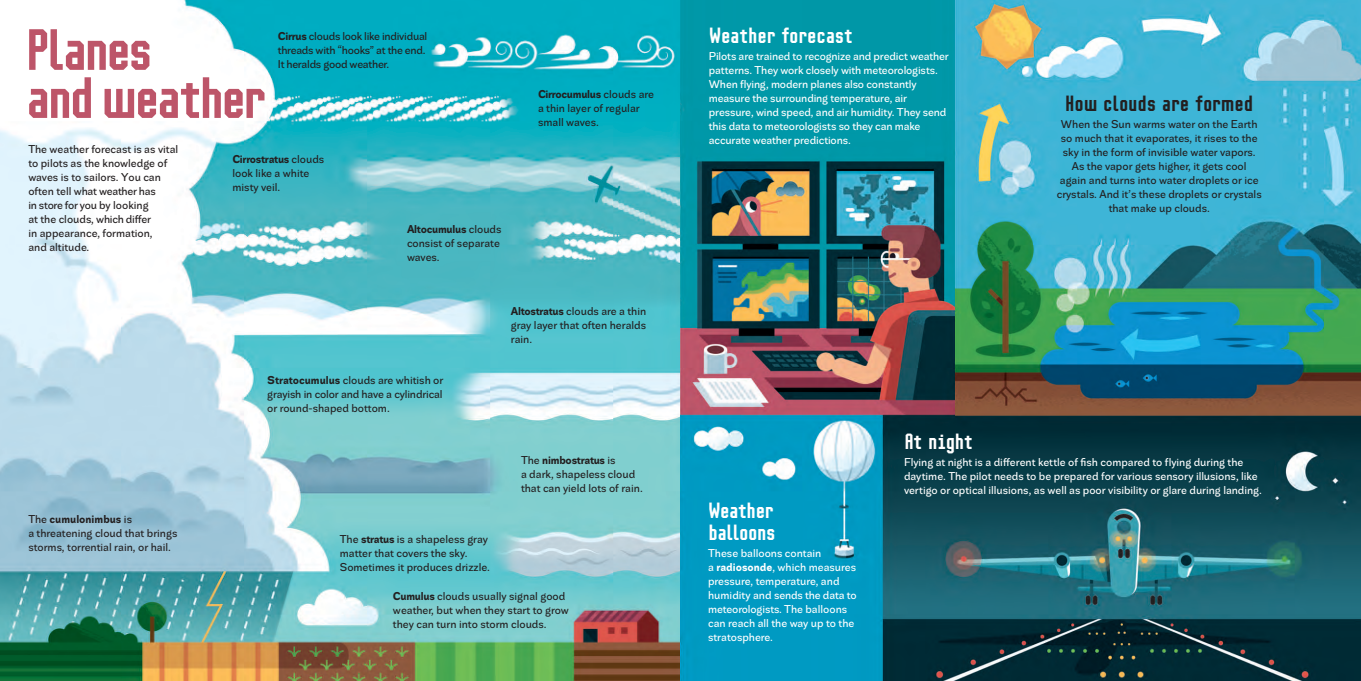
<style>
.page{position:relative;width:1361px;height:681px;background:#fff}
.page>*{position:absolute;margin:0;border:0;box-sizing:border-box;transform-origin:0 0}
.Nadpis{font:58px/48px "Mr Robot AL Lin ONE";letter-spacing:-.085em;color:#bd5569}
.Text{font:22px/22px "Mr Robot AL Lin ONE";letter-spacing:-.04em;color:#fff}
.Text-2{font:22px "Mr Robot AL Lin ONE";letter-spacing:-.04em;color:#231f20}
.text_bublina_cerny{font:12px/14px "Splendid Sans Text";color:#231f20}
.Text-3{font:12px/14px "Splendid Sans Text";letter-spacing:-.005em;color:#fff}
.text_bublina_cerny-2{font:12px/14px "Splendid Sans Text";color:#fff}
.text_bublina_cerny-3{font:12px/14px "Splendid Sans Text";letter-spacing:-.02em;color:#231f20}
.s1{font-weight:700}
</style>
<div class="page">
<img style="left:0;top:0;width:680px;height:680px">
<img style="left:680px;top:0;width:681px;height:680px">
<img style="left:955px;top:0;width:406px;height:415px">
<p class="Nadpis" style="left:25px;top:26px;width:244px">Planes<br>and weather</p>
<p class="text_bublina_cerny" style="left:28px;top:142px;width:151px">The weather forecast is as vital to pilots as the knowledge of waves is to sailors. You can often tell what weather has<br>in store for you by looking<br>at the clouds, which differ<br>in appearance, formation,<br>and altitude.</p>
<p class="text_bublina_cerny-3" style="left:278px;top:29px;width:151px"><span class="s1">Cirrus</span> clouds look like individual threads with “hooks” at the end.<br>It heralds good weather.</p>
<p class="text_bublina_cerny" style="left:232px;top:152px;width:93px"><span class="s1">Cirrostratus</span> clouds look like a white misty veil.</p>
<p class="text_bublina_cerny" style="left:407px;top:222px;width:96px"><span class="s1">Altocumulus</span> clouds consist of separate waves.</p>
<p class="text_bublina_cerny" style="left:538px;top:87px;width:118px"><span class="s1">Cirrocumulus</span> clouds are a thin layer of regular small waves.</p>
<p class="text_bublina_cerny" style="left:267px;top:373px;width:178px;text-align:justify"><span class="s1">Stratocumulus</span> clouds are whitish or grayish in color and have a cylindrical or round-shaped bottom.</p>
<p class="text_bublina_cerny" style="left:511px;top:304px;width:137px;text-align:justify"><span class="s1">Altostratus</span> clouds are a thin gray layer that often heralds rain.</p>
<p class="text_bublina_cerny" style="left:521px;top:452px;width:123px">The <span class="s1">nimbostratus</span> is<br>a dark, shapeless cloud that can yield lots of rain.</p>
<p class="text_bublina_cerny" style="left:28px;top:512px;width:151px">The <span class="s1">cumulonimbus</span> is<br>a threatening cloud that brings storms, torrential rain, or hail.</p>
<p class="text_bublina_cerny" style="left:340px;top:531px;width:151px">The <span class="s1">stratus</span> is a shapeless gray matter that covers the sky.<br>Sometimes it produces drizzle.</p>
<p class="text_bublina_cerny" style="left:393px;top:588px;width:177px"><span class="s1">Cumulus</span> clouds usually signal good weather, but when they start to grow they can turn into storm clouds.</p>
<p class="Text" style="left:709px;top:24px;width:146px">Weather forecast</p>
<p class="Text-3" style="left:709px;top:49px;width:241px">Pilots are trained to recognize and predict weather patterns. They work closely with meteorologists.<br>When flying, modern planes also constantly measure the surrounding temperature, air pressure, wind speed, and air humidity. They send this data to meteorologists so they can make accurate weather predictions.</p>
<p class="Text-2" style="left:1065px;top:89px;width:190px">How clouds are formed</p>
<p class="text_bublina_cerny" style="left:1056px;top:117px;width:206px;text-align:center">When the Sun warms water on the Earth so much that it evaporates, it rises to the sky in the form of invisible water vapors.<br>As the vapor gets higher, it gets cool<br>again and turns into water droplets or ice crystals. And it’s these droplets or crystals that make up clouds.</p>
<p class="Text" style="left:708px;top:499px;width:69px">Weather balloons</p>
<p class="text_bublina_cerny-2" style="left:708px;top:546px;width:150px">These balloons contain<br>a <span class="s1">radiosonde</span>, which measures pressure, temperature, and humidity and sends the data to meteorologists. The balloons can reach all the way up to the stratosphere.</p>
<p class="Text" style="left:904px;top:430px;width:71px">At night</p>
<p class="Text-3" style="left:904px;top:455px;width:359px">Flying at night is a different kettle of fish compared to flying during the daytime. The pilot needs to be prepared for various sensory illusions, like vertigo or optical illusions, as well as poor visibility or glare during landing.</p>
</div>
